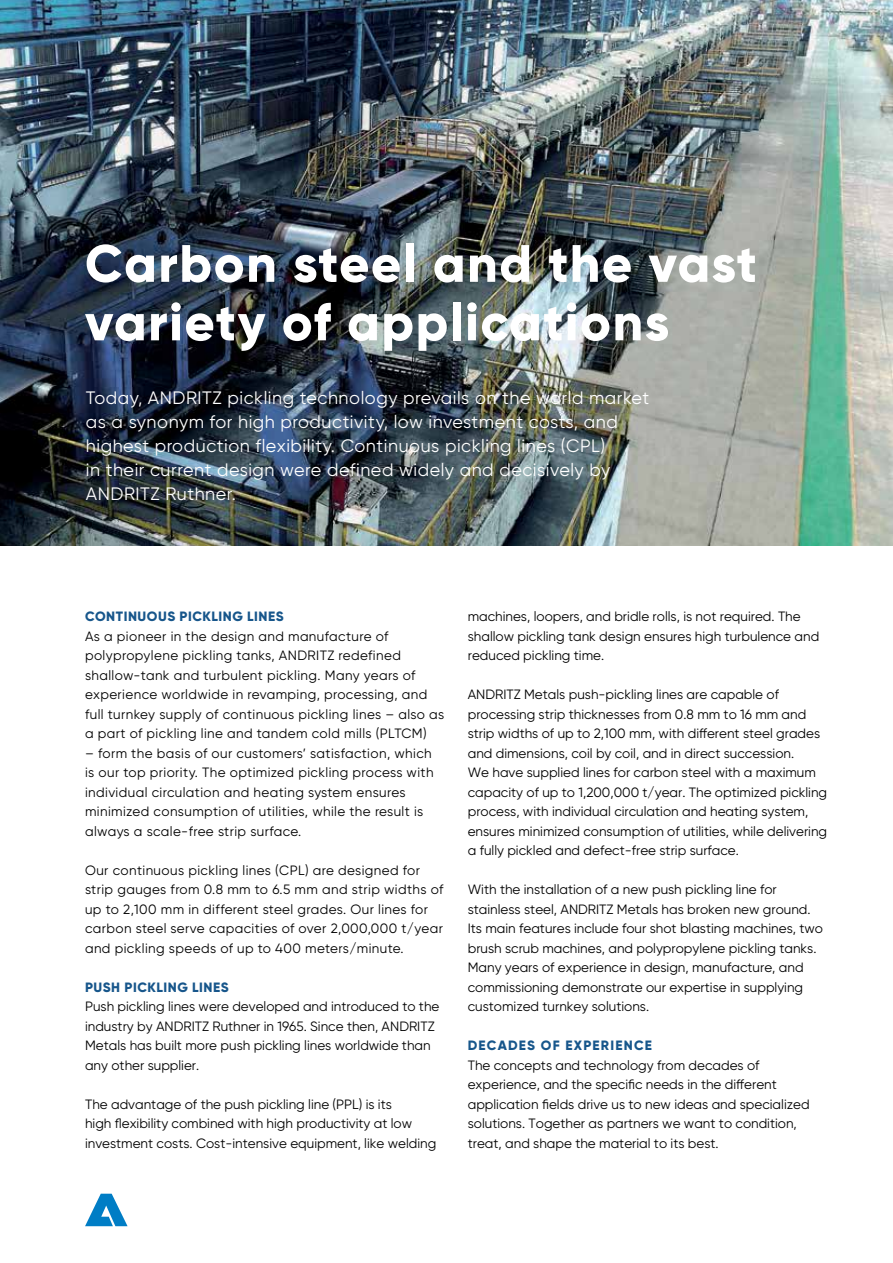
<style>
.page{position:relative;width:893px;height:1263px;background:#fff}
.page>*{position:absolute;margin:0;border:0;box-sizing:border-box;transform-origin:0 0}
.ANDRITZ_Level_2-3_In{font:800 52.5px/58.5px "Gilroy";letter-spacing:.03em;color:#fff}
.ANDRITZ_Level_2-3_In-2{font:18px/24px "Gilroy";letter-spacing:.03em;color:#fff}
.ANDRITZ_Level_2-3_Su{font:13.5px/19.5px "Gilroy";color:#000}
.ANDRITZ_Level_2-3_Co{font:13.5px/19.5px "Gilroy";letter-spacing:.03em;color:#000}
.ANDRITZ_Level_2-3_Co-2{font:800 13.5px "Gilroy";letter-spacing:.04em;color:#17568b}
.ANDRITZ_Level_2-3_Su-2{font:800 13.5px "Gilroy";letter-spacing:.09em;color:#17568b}
</style>
<div class="page">
<svg style="left:85px;top:1194px;width:43px;height:32px"></svg>
<img style="left:0;top:0;width:893px;height:545px">
<p class="ANDRITZ_Level_2-3_In" style="left:85px;top:234px;width:673px">Carbon steel and the vast variety of applications</p>
<p class="ANDRITZ_Level_2-3_In-2" style="left:86px;top:385px;width:565px">Today, ANDRITZ pickling technology prevails on the world market as a synonym for high productivity, low investment costs, and</p>
<p class="ANDRITZ_Level_2-3_In-2" style="left:86px;top:433px;width:526px">highest production flexibility. Continuous pickling lines (CPL) in their current design were defined widely and decisively by<br>ANDRITZ Ruthner.</p>
<p class="ANDRITZ_Level_2-3_Co-2" style="left:85px;top:608px;width:200px">CONTINUOUS PICKLING LINES</p>
<p class="ANDRITZ_Level_2-3_Co" style="left:85px;top:626px;width:361px">As a pioneer in the design and manufacture of polypropylene pickling tanks, ANDRITZ redefined shallow-tank and turbulent pickling. Many years of experience worldwide in revamping, processing, and full turnkey supply of continuous pickling lines – also as a part of pickling line and tandem cold mills (PLTCM)</p>
<p class="ANDRITZ_Level_2-3_Co" style="left:85px;top:743px;width:350px">– form the basis of our customers’ satisfaction, which is our top priority. The optimized pickling process with individual circulation and heating system ensures minimized consumption of utilities, while the result is always a scale-free strip surface.</p>
<p class="ANDRITZ_Level_2-3_Co" style="left:85px;top:860px;width:360px">Our continuous pickling lines (CPL) are designed for strip gauges from 0.8 mm to 6.5 mm and strip widths of up to 2,100 mm in different steel grades. Our lines for carbon steel serve capacities of over 2,000,000 t/year and pickling speeds of up to 400 meters/minute.</p>
<p class="ANDRITZ_Level_2-3_Co-2" style="left:85px;top:978px;width:145px">PUSH PICKLING LINES</p>
<p class="ANDRITZ_Level_2-3_Su" style="left:85px;top:996px;width:356px">Push pickling lines were developed and introduced to the industry by ANDRITZ Ruthner in 1965. Since then, ANDRITZ Metals has built more push pickling lines worldwide than any other supplier.</p>
<p class="ANDRITZ_Level_2-3_Su" style="left:85px;top:1094px;width:353px">The advantage of the push pickling line (PPL) is its<br>high flexibility combined with high productivity at low investment costs. Cost-intensive equipment, like welding</p>
<p class="ANDRITZ_Level_2-3_Su" style="left:468px;top:606px;width:353px">machines, loopers, and bridle rolls, is not required. The shallow pickling tank design ensures high turbulence and reduced pickling time.</p>
<p class="ANDRITZ_Level_2-3_Su" style="left:468px;top:684px;width:361px">ANDRITZ Metals push-pickling lines are capable of processing strip thicknesses from 0.8 mm to 16 mm and strip widths of up to 2,100 mm, with different steel grades and dimensions, coil by coil, and in direct succession.<br>We have supplied lines for carbon steel with a maximum capacity of up to 1,200,000 t/year. The optimized pickling process, with individual circulation and heating system, ensures minimized consumption of utilities, while delivering a fully pickled and defect-free strip surface.</p>
<p class="ANDRITZ_Level_2-3_Su" style="left:468px;top:879px;width:357px">With the installation of a new push pickling line for stainless steel, ANDRITZ Metals has broken new ground.<br>Its main features include four shot blasting machines, two brush scrub machines, and polypropylene pickling tanks.</p>
<p class="ANDRITZ_Level_2-3_Su" style="left:468px;top:957px;width:337px;text-align:justify">Many years of experience in design, manufacture, and commissioning demonstrate our expertise in supplying customized turnkey solutions.</p>
<p class="ANDRITZ_Level_2-3_Su-2" style="left:468px;top:1037px;width:186px">DECADES OF EXPERIENCE</p>
<p class="ANDRITZ_Level_2-3_Su" style="left:468px;top:1055px;width:343px">The concepts and technology from decades of experience, and the specific needs in the different application fields drive us to new ideas and specialized solutions. Together as partners we want to condition, treat, and shape the material to its best.</p>
</div>
